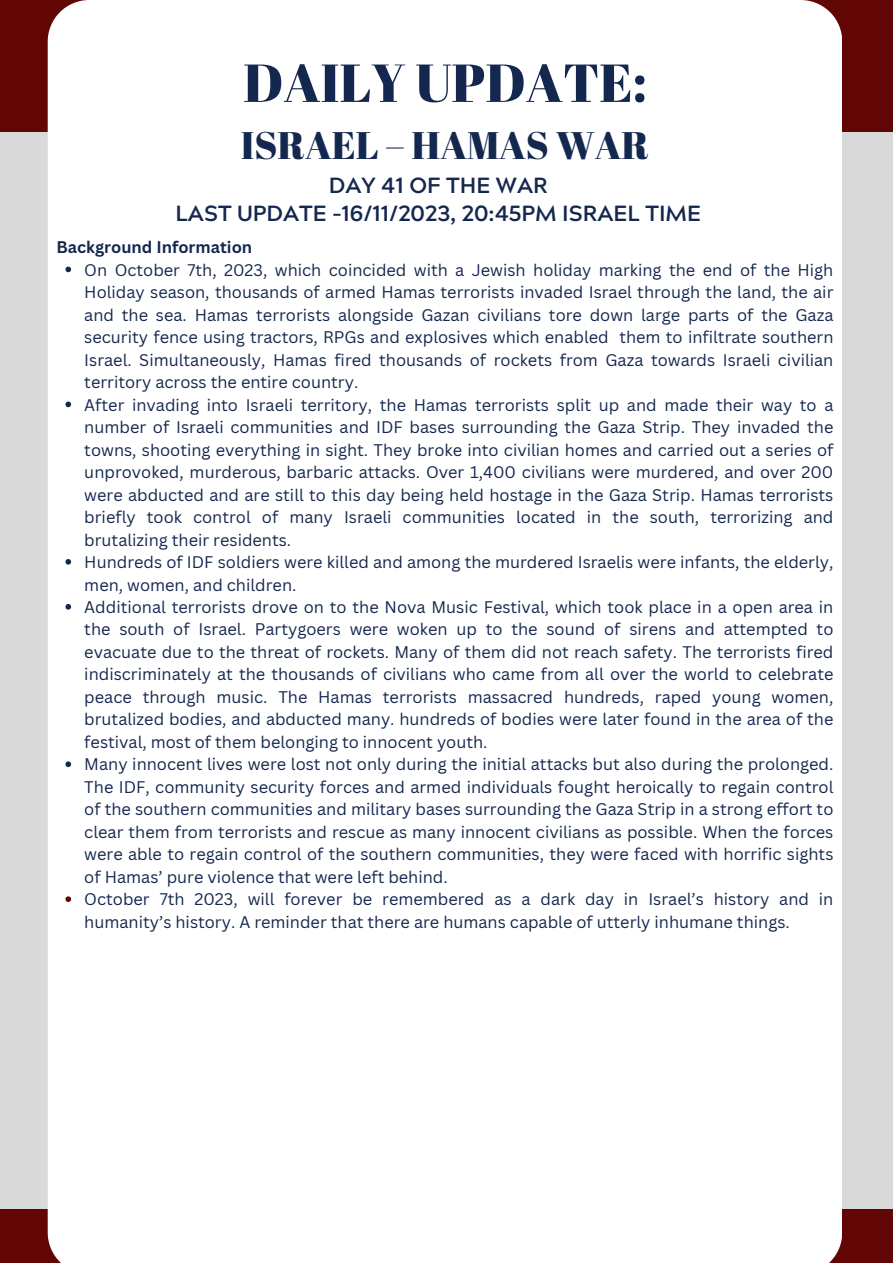
<style>
.page{position:relative;width:893px;height:1264px;background:#fff}
.page>*{position:absolute;margin:0;border:0;box-sizing:border-box;transform-origin:0 0}
.t1{font:53.4px "Abril Fatface";color:#14274e}
.t2{font:38.4px "Abril Fatface";color:#14274e}
.t3{font:700 21.9px "Acherus Grotesque";color:#14274e}
.t4{font:16.35px/22.5px "Canva Sans";color:#14274e;text-align:justify}
.t5{font:700 16.35px "Canva Sans";color:#14274e}
</style>
<div class="page">
<div style="left:0;top:0;width:892px;height:1262px;background:#d9d9d9"></div>
<div style="left:0;top:1208px;width:892px;height:54px;background:#620505"></div>
<div style="left:0;top:0;width:892px;height:132px;background:#620505"></div>
<div style="left:48px;top:0;width:794px;height:1262px;background:#fff"></div>
<svg style="left:65px;top:266px;width:6px;height:6px"></svg>
<svg style="left:65px;top:401px;width:6px;height:6px"></svg>
<svg style="left:65px;top:559px;width:6px;height:5px"></svg>
<svg style="left:65px;top:604px;width:6px;height:5px"></svg>
<svg style="left:65px;top:761px;width:6px;height:6px"></svg>
<svg style="left:65px;top:896px;width:6px;height:6px"></svg>
<p class="t1" style="left:243px;top:45px;width:405px">DAILY UPDATE:</p>
<p class="t2" style="left:241px;top:119px;width:410px">ISRAEL – HAMAS WAR</p>
<p class="t3" style="left:329px;top:176px;width:220px">DAY 41 OF THE WAR</p>
<p class="t3" style="left:175px;top:204px;width:527px">LAST UPDATE –16/11/2023, 20:45PM ISRAEL TIME</p>
<p class="t4" style="left:84px;top:258px;width:750px">On October 7th, 2023, which coincided with a Jewish holiday marking the end of the High Holiday season, thousands of armed Hamas terrorists invaded Israel through the land, the air and the sea. Hamas terrorists alongside Gazan civilians tore down large parts of the Gaza security fence using tractors, RPGs and explosives which enabled them to infiltrate southern Israel. Simultaneously, Hamas fired thousands of rockets from Gaza towards Israeli civilian territory across the entire country.</p>
<p class="t4" style="left:84px;top:393px;width:750px">After invading into Israeli territory, the Hamas terrorists split up and made their way to a number of Israeli communities and IDF bases surrounding the Gaza Strip. They invaded the towns, shooting everything in sight. They broke into civilian homes and carried out a series of unprovoked, murderous, barbaric attacks. Over 1,400 civilians were murdered, and over 200 were abducted and are still to this day being held hostage in the Gaza Strip. Hamas terrorists briefly took control of many Israeli communities located in the south, terrorizing and brutalizing their residents.</p>
<p class="t4" style="left:84px;top:550px;width:750px">Hundreds of IDF soldiers were killed and among the murdered Israelis were infants, the elderly, men, women, and children.</p>
<p class="t4" style="left:84px;top:595px;width:750px">Additional terrorists drove on to the Nova Music Festival, which took place in a open area in the south of Israel. Partygoers were woken up to the sound of sirens and attempted to evacuate due to the threat of rockets. Many of them did not reach safety. The terrorists fired indiscriminately at the thousands of civilians who came from all over the world to celebrate peace through music. The Hamas terrorists massacred hundreds, raped young women, brutalized bodies, and abducted many. hundreds of bodies were later found in the area of the festival, most of them belonging to innocent youth.</p>
<p class="t4" style="left:84px;top:752px;width:750px">Many innocent lives were lost not only during the initial attacks but also during the prolonged.<br>The IDF, community security forces and armed individuals fought heroically to regain control of the southern communities and military bases surrounding the Gaza Strip in a strong effort to clear them from terrorists and rescue as many innocent civilians as possible. When the forces were able to regain control of the southern communities, they were faced with horrific sights of Hamas’ pure violence that were left behind.</p>
<p class="t4" style="left:84px;top:887px;width:750px">October 7th 2023, will forever be remembered as a dark day in Israel’s history and in humanity’s history. A reminder that there are humans capable of utterly inhumane things.</p>
<p class="t5" style="left:56px;top:236px;width:197px">Background Information</p>
</div>
